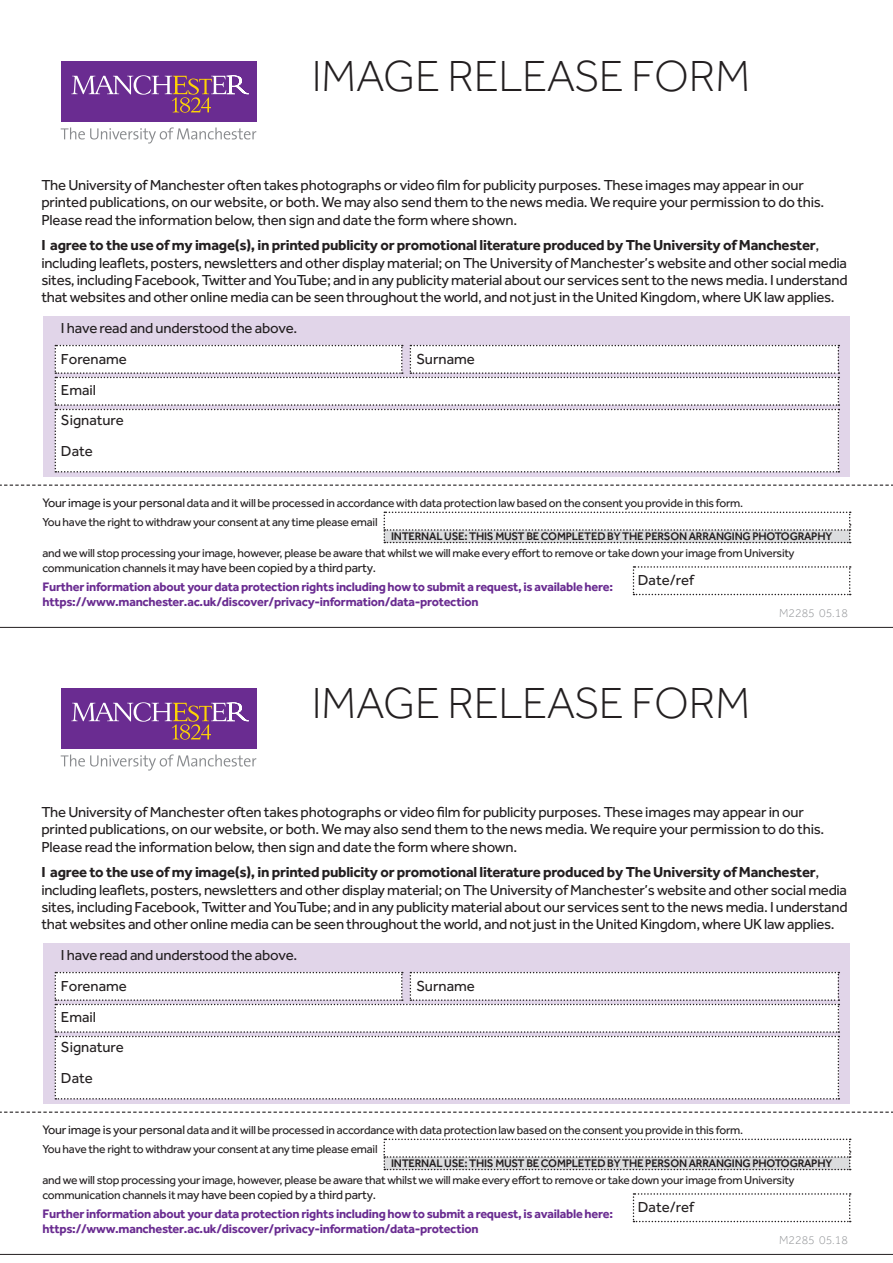
<style>
.page{position:relative;width:893px;height:1263px;background:#fff}
.page>*{position:absolute;margin:0;border:0;box-sizing:border-box;transform-origin:0 0}
.t1{font:300 45px "Effra";letter-spacing:-.01em;color:#231f20}
.Page_intro{font:15px/17.2px "Effra";letter-spacing:-.02em;color:#231f20}
.Page_intro-2{font:15px "Effra";color:#231f20}
.t2{font:700 12.75px/15px "Effra";letter-spacing:-.02em;color:#6a2c91}
.t3{font:12.75px "Effra";letter-spacing:-.02em;color:#231f20}
.t4{font:12px "Effra";letter-spacing:-.02em;color:#231f20}
.t5{font:300 12px "Effra";color:#939598}
.t6{font:500 11.4px "Effra";letter-spacing:-.02em;color:#231f20}
.s1{font-weight:700}
.s2{font-size:12.75px}
.s3{font-size:12px}
</style>
<div class="page">
<div style="left:43px;top:316px;width:807px;height:161px;background:#e1d5e9"></div>
<div style="left:43px;top:943px;width:807px;height:161px;background:#e1d5e9"></div>
<svg style="left:384px;top:512px;width:467px;height:31px"></svg>
<svg style="left:384px;top:1138px;width:467px;height:32px"></svg>
<svg style="left:633px;top:566px;width:218px;height:29px"></svg>
<svg style="left:633px;top:1193px;width:218px;height:29px"></svg>
<svg style="left:55px;top:345px;width:784px;height:127px;background:#f7f6f7"></svg>
<svg style="left:55px;top:972px;width:784px;height:127px;background:#f7f6f7"></svg>
<div style="left:61px;top:61px;width:195px;height:61px;background:#6a2c91"></div>
<svg style="left:71px;top:75px;width:178px;height:38px"></svg>
<svg style="left:61px;top:127px;width:195px;height:17px"></svg>
<div style="left:61px;top:688px;width:195px;height:60px;background:#6a2c91"></div>
<svg style="left:71px;top:702px;width:178px;height:38px"></svg>
<svg style="left:61px;top:754px;width:195px;height:16px"></svg>
<svg style="left:0;top:485px;width:893px;height:1px"></svg>
<svg style="left:0;top:1111px;width:893px;height:2px"></svg>
<hr style="left:0;top:627px;width:893px;height:1px;background:#231f20">
<hr style="left:0;top:1254px;width:893px;height:1px;background:#231f20">
<p class="t1" style="left:312px;top:51px;width:440px">IMAGE RELEASE FORM</p>
<p class="Page_intro" style="left:41px;top:176px;width:784px">The University of Manchester often takes photographs or video film for publicity purposes. These images may appear in our printed publications, on our website, or both. We may also send them to the news media. We require your permission to do this.<br>Please read the information below, then sign and date the form where shown.</p>
<p class="Page_intro" style="left:41px;top:236px;width:808px"><span class="s1">I agree to the use of my image(s), in printed publicity or promotional literature produced by The University of Manchester</span>, including leaflets, posters, newsletters and other display material; on The University of Manchester’s website and other social media sites, including Facebook, Twitter and YouTube; and in any publicity material about our services sent to the news media. I understand that websites and other online media can be seen throughout the world, and not just in the United Kingdom, where UK law applies.</p>
<p class="Page_intro" style="left:61px;top:319px;width:238px">I have read and understood the above.</p>
<p class="Page_intro-2" style="left:61px;top:350px;width:68px">Forename</p>
<p class="Page_intro-2" style="left:416px;top:350px;width:60px">Surname</p>
<p class="Page_intro" style="left:61px;top:381px;width:37px">Email</p>
<p class="Page_intro-2" style="left:61px;top:412px;width:64px">Signature</p>
<p class="Page_intro" style="left:61px;top:442px;width:34px">Date</p>
<p class="t4" style="left:43px;top:496px;width:702px"><span class="s2">Your image is your personal</span> data and it will be processed in accordance with data protection law based on the consent you provide in this form.</p>
<p class="t4" style="left:43px;top:515px;width:337px">You have the right to withdraw your consent at any time please email</p>
<p class="t4" style="left:43px;top:546px;width:754px">and we will stop processing your image, however, please be aware that whilst we will make every effort to remove or take down your image from University</p>
<p class="t3" style="left:43px;top:560px;width:335px"><span class="s3">communication channels it m</span>ay have been copied by a third party.</p>
<p class="t2" style="left:43px;top:579px;width:572px">Further information about your data protection rights including how to submit a request, is available here: https://www.manchester.ac.uk/discover/privacy-information/data-protection</p>
<p class="t6" style="left:391px;top:530px;width:443px">INTERNAL USE: THIS MUST BE COMPLETED BY THE PERSON ARRANGING PHOTOGRAPHY</p>
<p class="Page_intro" style="left:638px;top:571px;width:58px">Date/ref</p>
<p class="t5" style="left:779px;top:606px;width:70px">M2285 05.18</p>
<p class="t1" style="left:312px;top:678px;width:440px">IMAGE RELEASE FORM</p>
<p class="Page_intro" style="left:41px;top:803px;width:784px">The University of Manchester often takes photographs or video film for publicity purposes. These images may appear in our printed publications, on our website, or both. We may also send them to the news media. We require your permission to do this.<br>Please read the information below, then sign and date the form where shown.</p>
<p class="Page_intro" style="left:41px;top:863px;width:808px"><span class="s1">I agree to the use of my image(s), in printed publicity or promotional literature produced by The University of Manchester</span>, including leaflets, posters, newsletters and other display material; on The University of Manchester’s website and other social media sites, including Facebook, Twitter and YouTube; and in any publicity material about our services sent to the news media. I understand that websites and other online media can be seen throughout the world, and not just in the United Kingdom, where UK law applies.</p>
<p class="Page_intro" style="left:61px;top:946px;width:238px">I have read and understood the above.</p>
<p class="Page_intro-2" style="left:61px;top:977px;width:68px">Forename</p>
<p class="Page_intro-2" style="left:416px;top:977px;width:60px">Surname</p>
<p class="Page_intro" style="left:61px;top:1008px;width:37px">Email</p>
<p class="Page_intro-2" style="left:61px;top:1039px;width:64px">Signature</p>
<p class="Page_intro" style="left:61px;top:1069px;width:34px">Date</p>
<p class="t4" style="left:43px;top:1123px;width:702px"><span class="s2">Your image is your personal</span> data and it will be processed in accordance with data protection law based on the consent you provide in this form.</p>
<p class="t4" style="left:43px;top:1142px;width:337px">You have the right to withdraw your consent at any time please email</p>
<p class="t4" style="left:43px;top:1173px;width:754px">and we will stop processing your image, however, please be aware that whilst we will make every effort to remove or take down your image from University</p>
<p class="t3" style="left:43px;top:1187px;width:335px"><span class="s3">communication channels it m</span>ay have been copied by a third party.</p>
<p class="t2" style="left:43px;top:1206px;width:572px">Further information about your data protection rights including how to submit a request, is available here: https://www.manchester.ac.uk/discover/privacy-information/data-protection</p>
<p class="t6" style="left:391px;top:1157px;width:443px">INTERNAL USE: THIS MUST BE COMPLETED BY THE PERSON ARRANGING PHOTOGRAPHY</p>
<p class="Page_intro" style="left:638px;top:1198px;width:58px">Date/ref</p>
<p class="t5" style="left:779px;top:1233px;width:70px">M2285 05.18</p>
</div>
